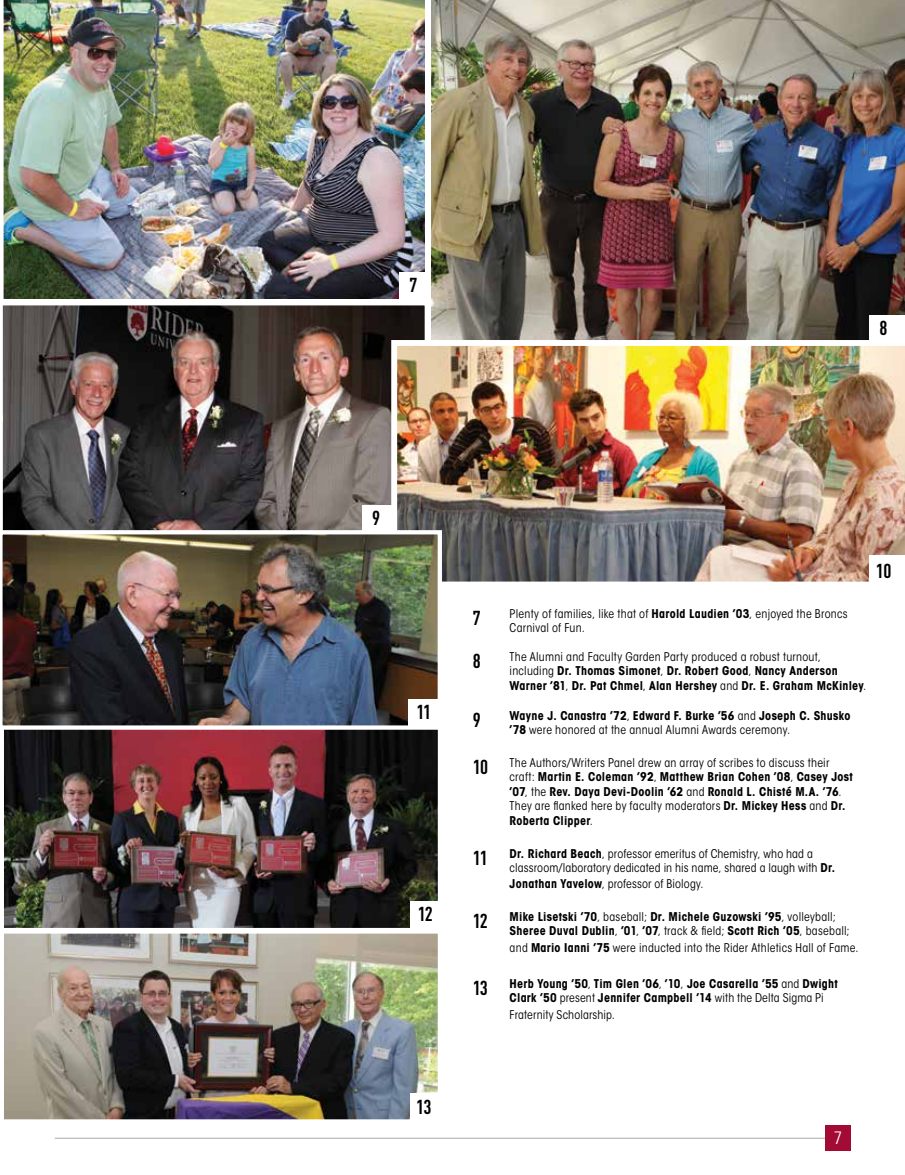
<style>
.page{position:relative;width:905px;height:1175px;background:#fff}
.page>*{position:absolute;margin:0;border:0;box-sizing:border-box;transform-origin:0 0}
.t1{font:700 19.95px/43px "DIN Cond";letter-spacing:-.04em;color:#000}
.t2{font:300 condensed 18px "Univers";color:#fff}
.t3{font:700 condensed 12px/14.4px "ITC Avant Garde Std";letter-spacing:.02em;color:#000}
.t4{font:condensed 12px/14.4px "ITC Avant Garde Std";letter-spacing:.015em;color:#000}
.s1{font-weight:700}
.s2{font-weight:400}
</style>
<div class="page">
<hr style="left:55px;top:1137px;width:780px;height:1px;background:#a7a9ac">
<div style="left:825px;top:1125px;width:25px;height:26px;background:#a30b35"></div>
<img style="left:3px;top:0;width:422px;height:299px">
<img style="left:3px;top:305px;width:422px;height:225px">
<img style="left:431px;top:0;width:473px;height:340px">
<img style="left:391px;top:340px;width:513px;height:242px">
<img style="left:4px;top:729px;width:434px;height:199px">
<svg style="left:2px;top:305px;width:1px;height:225px"></svg>
<img style="left:4px;top:933px;width:434px;height:187px">
<div style="left:399px;top:272px;width:30px;height:27px;background:#fff"></div>
<div style="left:869px;top:315px;width:35px;height:26px;background:#fff"></div>
<div style="left:362px;top:505px;width:29px;height:27px;background:#fff"></div>
<div style="left:869px;top:555px;width:35px;height:27px;background:#fff"></div>
<div style="left:410px;top:901px;width:29px;height:27px;background:#fff"></div>
<div style="left:410px;top:1092px;width:29px;height:27px;background:#fff"></div>
<img style="left:2px;top:530px;width:440px;height:196px">
<div style="left:408px;top:698px;width:30px;height:27px;background:#fff"></div>
<h1 class="t1" style="left:409px;top:263px;width:9px">7</h1>
<h1 class="t1" style="left:879px;top:305px;width:9px">8</h1>
<h1 class="t1" style="left:372px;top:496px;width:9px">9</h1>
<h1 class="t1" style="left:416px;top:689px;width:16px">11</h1>
<h1 class="t1" style="left:418px;top:891px;width:17px">12</h1>
<h1 class="t1" style="left:416px;top:1084px;width:17px">13</h1>
<h1 class="t1" style="left:472px;top:595px;width:9px">7<br>8</h1>
<h1 class="t1" style="left:472px;top:697px;width:9px">9</h1>
<h1 class="t1" style="left:472px;top:745px;width:17px">10</h1>
<h1 class="t1" style="left:472px;top:835px;width:16px">11</h1>
<h1 class="t1" style="left:472px;top:899px;width:17px">12</h1>
<h1 class="t1" style="left:472px;top:965px;width:17px">13</h1>
<h1 class="t1" style="left:875px;top:548px;width:17px">10</h1>
<p class="t4" style="left:509px;top:606px;width:339px">Plenty of families, like that of <span class="s1">Harold Laudien ’03</span>, enjoyed the Broncs<br>Carnival of Fun.</p>
<p class="t3" style="left:509px;top:649px;width:358px"><span class="s2">The Alumni and Faculty Garden Party produced a robust turnout, including</span> Dr. Thomas Simonet<span class="s2">,</span> Dr. Robert Good<span class="s2">,</span> Nancy Anderson<br>Warner ’81<span class="s2">,</span> Dr. Pat Chmel<span class="s2">,</span> Alan Hershey <span class="s2">and</span> Dr. E. Graham McKinley<span class="s2">.</span></p>
<p class="t3" style="left:509px;top:708px;width:342px">Wayne J. Canastra ’72<span class="s2">,</span> Edward F. Burke ’56 <span class="s2">and</span> Joseph C. Shusko ’78 <span class="s2">were honored at the annual Alumni Awards ceremony.</span></p>
<p class="t3" style="left:509px;top:755px;width:345px"><span class="s2">The Authors/Writers Panel drew an array of scribes to discuss their craft:</span> Martin E. Coleman ’92<span class="s2">,</span> Matthew Brian Cohen ’08<span class="s2">,</span> Casey Jost ’07<span class="s2">, the</span> Rev. Daya Devi-Doolin ’62 <span class="s2">and</span> Ronald L. Chisté M.A. ’76<span class="s2">.<br>They are flanked here by faculty moderators</span> Dr. Mickey Hess <span class="s2">and</span> Dr.<br>Roberta Clipper<span class="s2">.</span></p>
<p class="t4" style="left:509px;top:846px;width:327px"><span class="s1">Dr. Richard Beach</span>, professor emeritus of Chemistry, who had a classroom/laboratory dedicated in his name, shared a laugh with <span class="s1">Dr.</span></p>
<p class="t4" style="left:509px;top:876px;width:195px"><span class="s1">Jonathan Yavelow</span>, professor of Biology.</p>
<p class="t3" style="left:509px;top:909px;width:341px">Mike Lisetski ’70<span class="s2">, baseball;</span> Dr. Michele Guzowski ’95<span class="s2">, volleyball;<br></span>Sheree Duval Dublin<span class="s2">,</span> ’01<span class="s2">,</span> ’07<span class="s2">, track &amp; field;</span> Scott Rich ’05<span class="s2">, baseball;</span></p>
<p class="t4" style="left:509px;top:940px;width:350px">and <span class="s1">Mario Ianni ’75</span> were inducted into the Rider Athletics Hall of Fame.</p>
<p class="t3" style="left:509px;top:976px;width:329px">Herb Young ’50<span class="s2">,</span> Tim Glen ’06<span class="s2">,</span> ’10<span class="s2">,</span> Joe Casarella ’55 <span class="s2">and</span> Dwight<br>Clark ’50 <span class="s2">present</span> Jennifer Campbell ’14 <span class="s2">with the Delta Sigma Pi</span></p>
<p class="t4" style="left:509px;top:1007px;width:107px">Fraternity Scholarship.</p>
<h2 class="t2" style="left:834px;top:1126px;width:9px">7</h2>
</div>
